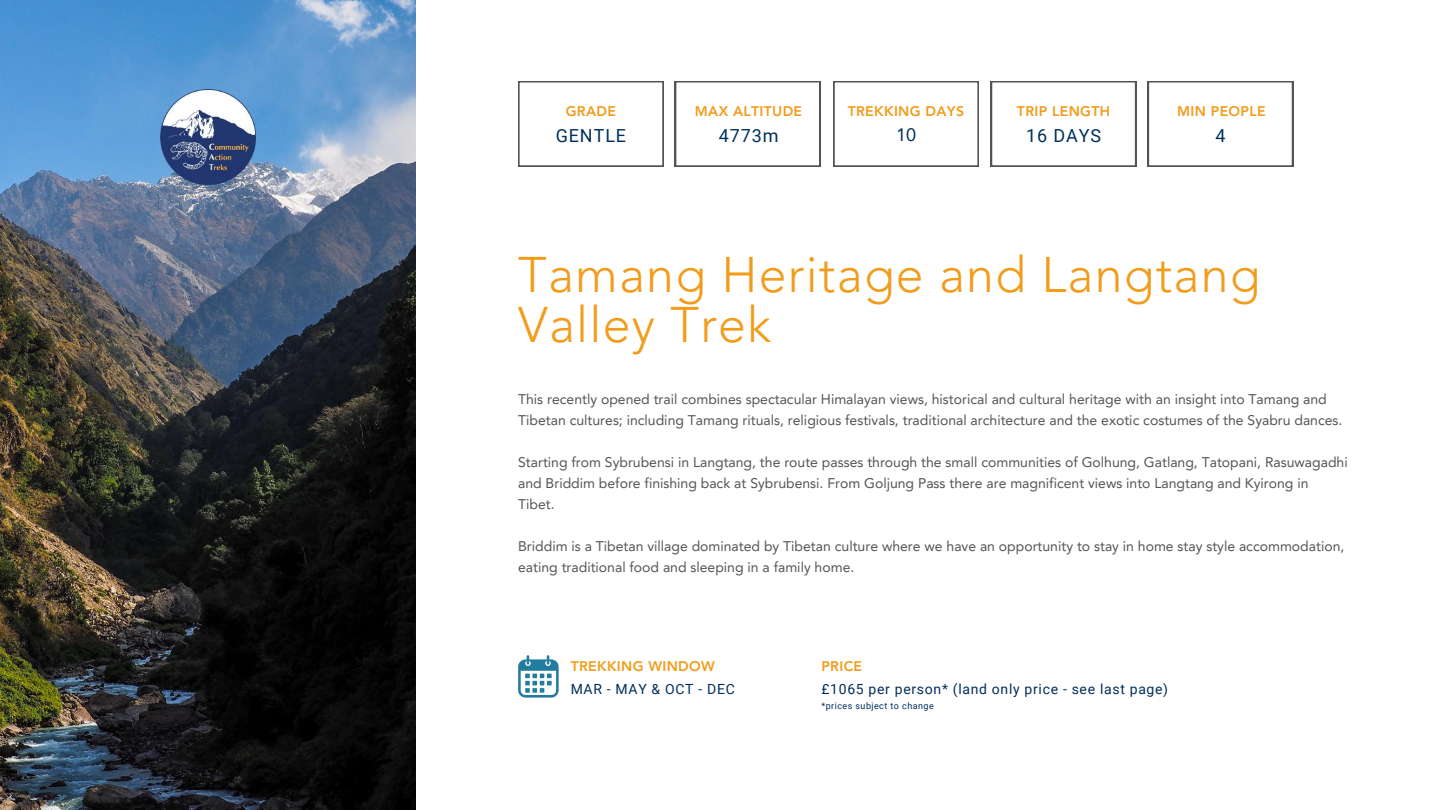
<style>
.page{position:relative;width:1440px;height:810px;background:#fff}
.page>*{position:absolute;margin:0;border:0;box-sizing:border-box;transform-origin:0 0}
.t1{font:300 50px/49.5px "Avenir LT Pro";letter-spacing:.025em;color:#f29c1b}
.t2{font:18px "Roboto";letter-spacing:.05em;color:#002e5d}
.t3{font:18px "Avenir LT Pro";color:#002e5d}
.t4{font:14px/21px "Avenir LT Pro";color:#545454}
.t5{font:800 14px "Avenir LT Pro";letter-spacing:.025em;color:#f29c1b}
.t6{font:14px "Roboto";letter-spacing:.05em;color:#002e5d}
.t7{font:9px "Roboto";letter-spacing:.05em;color:#002e5d}
</style>
<div class="page">
<img style="left:0;top:0;width:416px;height:810px">
<img style="left:161px;top:90px;width:94px;height:94px">
<svg style="left:518px;top:81px;width:146px;height:85px"></svg>
<svg style="left:833px;top:81px;width:146px;height:85px"></svg>
<svg style="left:675px;top:81px;width:145px;height:85px"></svg>
<svg style="left:1148px;top:81px;width:145px;height:85px"></svg>
<svg style="left:991px;top:81px;width:145px;height:85px"></svg>
<svg style="left:518px;top:655px;width:41px;height:43px"></svg>
<p class="t5" style="left:566px;top:105px;width:52px">GRADE</p>
<p class="t5" style="left:695px;top:105px;width:109px">MAX ALTITUDE</p>
<p class="t5" style="left:848px;top:105px;width:118px">TREKKING DAYS</p>
<p class="t5" style="left:1017px;top:105px;width:95px">TRIP LENGTH</p>
<p class="t5" style="left:1177px;top:105px;width:90px">MIN PEOPLE</p>
<p class="t2" style="left:556px;top:126px;width:72px">GENTLE</p>
<p class="t2" style="left:719px;top:126px;width:61px">4773m</p>
<p class="t3" style="left:896px;top:127px;width:22px">10</p>
<p class="t2" style="left:1026px;top:126px;width:77px">16 DAYS</p>
<p class="t2" style="left:1215px;top:126px;width:12px">4</p>
<h1 class="t1" style="left:518px;top:254px;width:744px">Tamang Heritage and Langtang<br>Valley Trek</h1>
<p class="t4" style="left:518px;top:390px;width:826px">This recently opened trail combines spectacular Himalayan views, historical and cultural heritage with an insight into Tamang and<br>Tibetan cultures; including Tamang rituals, religious festivals, traditional architecture and the exotic costumes of the Syabru dances.</p>
<p class="t4" style="left:518px;top:453px;width:831px">Starting from Sybrubensi in Langtang, the route passes through the small communities of Golhung, Gatlang, Tatopani, Rasuwagadhi and Briddim before finishing back at Sybrubensi. From Goljung Pass there are magnificent views into Langtang and Kyirong in<br>Tibet.</p>
<p class="t4" style="left:518px;top:537px;width:828px">Briddim is a Tibetan village dominated by Tibetan culture where we have an opportunity to stay in home stay style accommodation, eating traditional food and sleeping in a family home.</p>
<p class="t5" style="left:571px;top:660px;width:146px">TREKKING WINDOW</p>
<p class="t6" style="left:571px;top:681px;width:166px">MAR - MAY &amp; OCT - DEC</p>
<p class="t5" style="left:821px;top:660px;width:42px">PRICE</p>
<p class="t6" style="left:821px;top:681px;width:348px">£1065 per person* (land only price - see last page)</p>
<p class="t7" style="left:821px;top:700px;width:114px">*prices subject to change</p>
</div>
